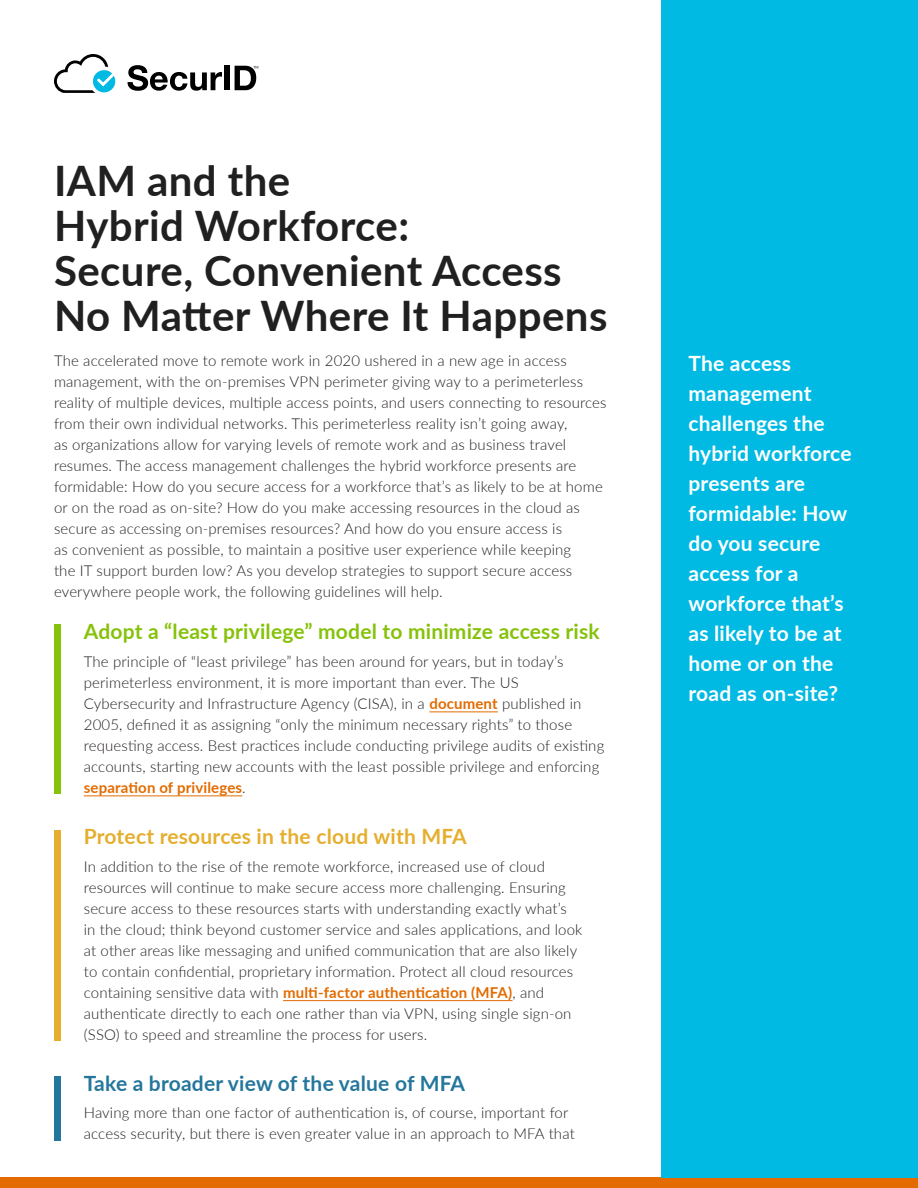
<style>
.page{position:relative;width:918px;height:1188px;background:#fff}
.page>*{position:absolute;margin:0;border:0;box-sizing:border-box;transform-origin:0 0}
.Doc_Title{font:700 42px/45px "Lato";letter-spacing:.01em;color:#212020}
.First_Page_Pull_quot{font:700 21px/30px "Lato";letter-spacing:.01em;color:#fff}
.Body_Blue_Subhead{font:700 21px "Lato";letter-spacing:.01em;color:#86c20a}
.Body_Blue_Subhead-2{font:700 21px "Lato";letter-spacing:.01em;color:#e5ae2e}
.Body_Blue_Subhead-3{font:700 21px "Lato";letter-spacing:.01em;color:#24769c}
.Body_Paragraph{font:300 15px/21px "Lato";letter-spacing:.01em;color:#231f20}
.s1{font-weight:700;color:#e36b00}
</style>
<div class="page">
<div style="left:0;top:1178px;width:918px;height:10px;background:#e36b00"></div>
<svg style="left:54px;top:54px;width:61px;height:39px"></svg>
<svg style="left:127px;top:65px;width:95px;height:26px"></svg>
<div style="left:224px;top:66px;width:6px;height:24px;background:#000"></div>
<svg style="left:235px;top:66px;width:23px;height:24px"></svg>
<div style="left:662px;top:0;width:256px;height:1178px;background:#00bae3"></div>
<hr style="left:429px;top:712px;width:69px;height:1px;background:#e36b00">
<hr style="left:84px;top:796px;width:158px;height:1px;background:#e36b00">
<hr style="left:283px;top:1000px;width:229px;height:1px;background:#e36b00">
<div style="left:54px;top:624px;width:7px;height:170px;background:#86c20a"></div>
<div style="left:54px;top:1077px;width:7px;height:64px;background:#24769c"></div>
<div style="left:54px;top:830px;width:7px;height:210px;background:#e5ae2e"></div>
<p class="Doc_Title" style="left:54px;top:156px;width:555px">IAM and the<br>Hybrid Workforce:<br>Secure, Convenient Access<br>No Matter Where It Happens</p>
<p class="Body_Paragraph" style="left:54px;top:350px;width:554px">The accelerated move to remote work in 2020 ushered in a new age in access management, with the on-premises VPN perimeter giving way to a perimeterless reality of multiple devices, multiple access points, and users connecting to resources from their own individual networks. This perimeterless reality isn’t going away,<br>as organizations allow for varying levels of remote work and as business travel resumes. The access management challenges the hybrid workforce presents are formidable: How do you secure access for a workforce that’s as likely to be at home or on the road as on-site? How do you make accessing resources in the cloud as secure as accessing on-premises resources? And how do you ensure access is<br>as convenient as possible, to maintain a positive user experience while keeping<br>the IT support burden low? As you develop strategies to support secure access everywhere people work, the following guidelines will help.</p>
<p class="First_Page_Pull_quot" style="left:688px;top:348px;width:165px">The access management challenges the hybrid workforce presents are formidable: How do you secure access for a workforce that’s as likely to be at home or on the road as on-site?</p>
<p class="Body_Blue_Subhead" style="left:84px;top:616px;width:517px">Adopt a “least privilege” model to minimize access risk</p>
<p class="Body_Paragraph" style="left:84px;top:650px;width:522px">The principle of “least privilege” has been around for years, but in today’s perimeterless environment, it is more important than ever. The US Cybersecurity and Infrastructure Agency (CISA), in a <span class="s1">document</span> published in 2005, defined it as assigning “only the minimum necessary rights” to those requesting access. Best practices include conducting privilege audits of existing accounts, starting new accounts with the least possible privilege and enforcing <span class="s1">separation of privileges</span>.</p>
<p class="Body_Blue_Subhead-2" style="left:84px;top:821px;width:385px">Protect resources in the cloud with MFA</p>
<p class="Body_Paragraph" style="left:84px;top:855px;width:500px">In addition to the rise of the remote workforce, increased use of cloud resources will continue to make secure access more challenging. Ensuring secure access to these resources starts with understanding exactly what’s in the cloud; think beyond customer service and sales applications, and look at other areas like messaging and unified communication that are also likely to contain confidential, proprietary information. Protect all cloud resources containing sensitive data with <span class="s1">multi-factor authentication (MFA)</span>, and authenticate directly to each one rather than via VPN, using single sign-on (SSO) to speed and streamline the process for users.</p>
<p class="Body_Blue_Subhead-3" style="left:84px;top:1068px;width:383px">Take a broader view of the value of MFA</p>
<p class="Body_Paragraph" style="left:84px;top:1102px;width:493px">Having more than one factor of authentication is, of course, important for access security, but there is even greater value in an approach to MFA that</p>
</div>
